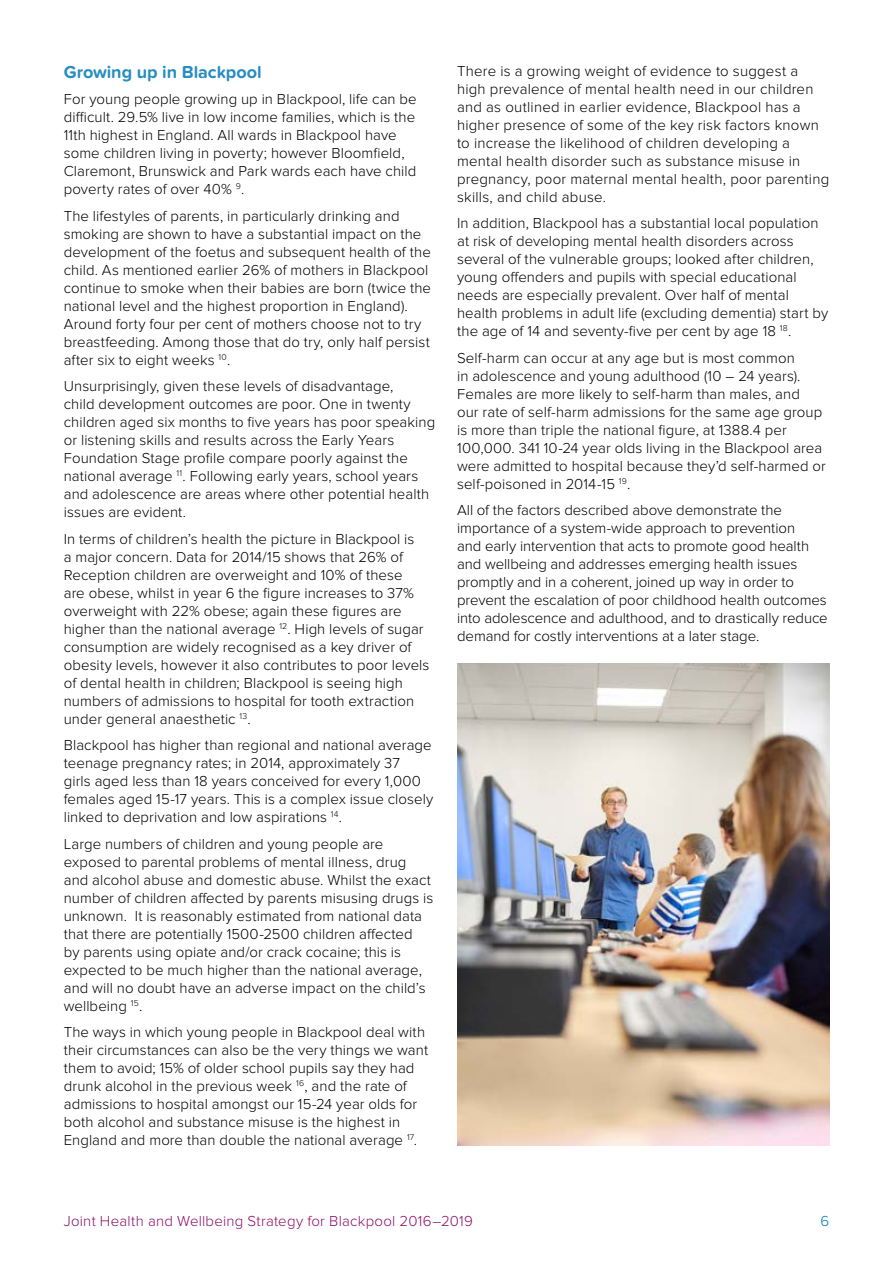
<style>
.page{position:relative;width:893px;height:1263px;background:#fff}
.page>*{position:absolute;margin:0;border:0;box-sizing:border-box;transform-origin:0 0}
.t1{font:700 18px "Proxima Nova Soft";letter-spacing:-.005em;color:#288dc1}
.t2{font:300 15px/18px "Proxima Nova";letter-spacing:.005em;color:#000}
.t3{font:300 15px "Proxima Nova";letter-spacing:.015em;color:#8b0e68}
.t4{font:300 15px "Proxima Nova";color:#0079bd}
</style>
<div class="page">
<img style="left:457px;top:663px;width:372px;height:483px">
<p class="t1" style="left:64px;top:61px;width:199px">Growing up in Blackpool</p>
<p class="t2" style="left:64px;top:90px;width:354px">For young people growing up in Blackpool, life can be difficult. 29.5% live in low income families, which is the 11th highest in England. All wards in Blackpool have some children living in poverty; however Bloomfield, Claremont, Brunswick and Park wards each have child poverty rates of over 40% <sup>9</sup>.</p>
<p class="t2" style="left:64px;top:207px;width:369px">The lifestyles of parents, in particularly drinking and smoking are shown to have a substantial impact on the development of the foetus and subsequent health of the child. As mentioned earlier 26% of mothers in Blackpool continue to smoke when their babies are born (twice the national level and the highest proportion in England).<br>Around forty four per cent of mothers choose not to try breastfeeding. Among those that do try, only half persist after six to eight weeks <sup>10</sup>.</p>
<p class="t2" style="left:64px;top:377px;width:373px">Unsurprisingly, given these levels of disadvantage,<br>child development outcomes are poor. One in twenty children aged six months to five years has poor speaking or listening skills and results across the Early Years Foundation Stage profile compare poorly against the national average <sup>11</sup>. Following early years, school years and adolescence are areas where other potential health issues are evident.</p>
<p class="t2" style="left:64px;top:530px;width:367px">In terms of children’s health the picture in Blackpool is<br>a major concern. Data for 2014/15 shows that 26% of Reception children are overweight and 10% of these<br>are obese, whilst in year 6 the figure increases to 37% overweight with 22% obese; again these figures are higher than the national average <sup>12</sup>. High levels of sugar consumption are widely recognised as a key driver of obesity levels, however it also contributes to poor levels of dental health in children; Blackpool is seeing high numbers of admissions to hospital for tooth extraction under general anaesthetic <sup>13</sup>.</p>
<p class="t2" style="left:64px;top:736px;width:371px">Blackpool has higher than regional and national average teenage pregnancy rates; in 2014, approximately 37<br>girls aged less than 18 years conceived for every 1,000 females aged 15-17 years. This is a complex issue closely linked to deprivation and low aspirations <sup>14</sup>.</p>
<p class="t2" style="left:64px;top:835px;width:371px">Large numbers of children and young people are exposed to parental problems of mental illness, drug and alcohol abuse and domestic abuse. Whilst the exact number of children affected by parents misusing drugs is unknown. It is reasonably estimated from national data that there are potentially 1500-2500 children affected<br>by parents using opiate and/or crack cocaine; this is expected to be much higher than the national average, and will no doubt have an adverse impact on the child’s wellbeing <sup>15</sup>.</p>
<p class="t2" style="left:64px;top:1023px;width:366px">The ways in which young people in Blackpool deal with their circumstances can also be the very things we want them to avoid; 15% of older school pupils say they had drunk alcohol in the previous week <sup>16</sup>, and the rate of admissions to hospital amongst our 15-24 year olds for both alcohol and substance misuse is the highest in England and more than double the national average <sup>17</sup>.</p>
<p class="t2" style="left:457px;top:62px;width:374px">There is a growing weight of evidence to suggest a high prevalence of mental health need in our children and as outlined in earlier evidence, Blackpool has a higher presence of some of the key risk factors known to increase the likelihood of children developing a mental health disorder such as substance misuse in pregnancy, poor maternal mental health, poor parenting skills, and child abuse.</p>
<p class="t2" style="left:457px;top:214px;width:373px">In addition, Blackpool has a substantial local population at risk of developing mental health disorders across several of the vulnerable groups; looked after children, young offenders and pupils with special educational needs are especially prevalent. Over half of mental health problems in adult life (excluding dementia) start by the age of 14 and seventy-five per cent by age 18 <sup>18</sup>.</p>
<p class="t2" style="left:457px;top:349px;width:370px">Self-harm can occur at any age but is most common<br>in adolescence and young adulthood (10 – 24 years).<br>Females are more likely to self-harm than males, and<br>our rate of self-harm admissions for the same age group is more than triple the national figure, at 1388.4 per 100,000. 341 10-24 year olds living in the Blackpool area were admitted to hospital because they’d self-harmed or self-poisoned in 2014-15 <sup>19</sup>.</p>
<p class="t2" style="left:457px;top:501px;width:372px">All of the factors described above demonstrate the importance of a system-wide approach to prevention<br>and early intervention that acts to promote good health and wellbeing and addresses emerging health issues promptly and in a coherent, joined up way in order to prevent the escalation of poor childhood health outcomes into adolescence and adulthood, and to drastically reduce demand for costly interventions at a later stage.</p>
<p class="t3" style="left:64px;top:1213px;width:411px">Joint Health and Wellbeing Strategy for Blackpool 2016–2019</p>
<p class="t4" style="left:820px;top:1213px;width:10px">6</p>
</div>
